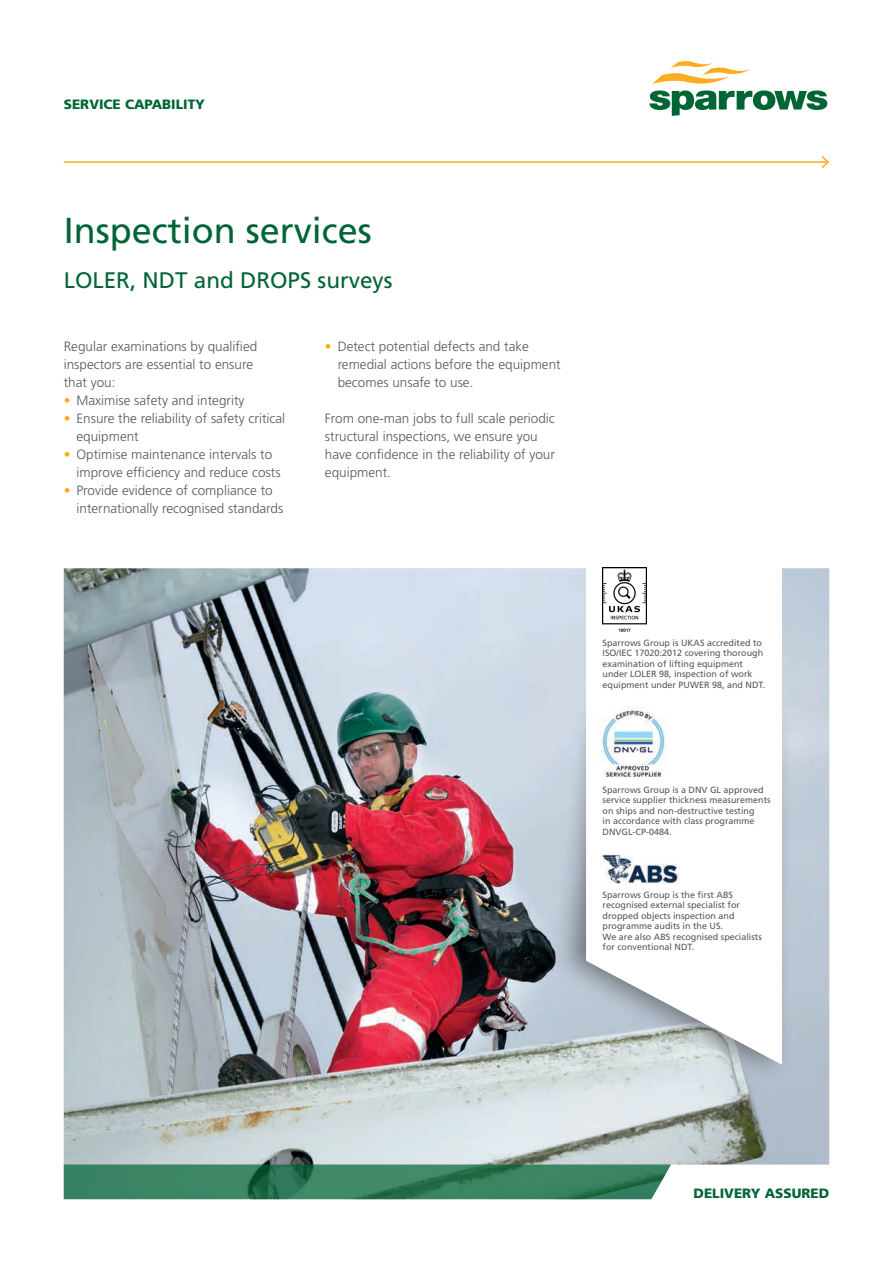
<style>
.page{position:relative;width:893px;height:1263px;background:#fff}
.page>*{position:absolute;margin:0;border:0;box-sizing:border-box;transform-origin:0 0}
.t1{font:36px "Frutiger LT Std";color:#006535}
.t2{font:22.5px "Frutiger LT Std";color:#006535}
.t3{font:300 13.5px/18px "Frutiger LT Std";color:#57585a}
.t4{font:900 13.5px "Frutiger LT Std";color:#006535}
.t5{font:9px/10.5px "Frutiger LT Std";color:#57585a}
.s1{color:#faad1e}
</style>
<div class="page">
<svg style="left:649px;top:61px;width:178px;height:55px"></svg>
<img style="left:64px;top:568px;width:765px;height:597px">
<hr style="left:64px;top:161px;width:764px;height:2px;background:#faad1e">
<svg style="left:820px;top:156px;width:9px;height:12px"></svg>
<svg style="left:64px;top:1164px;width:607px;height:35px;background:#3b8363"></svg>
<div style="left:550px;top:696px;width:243px;height:389px;background:#231f20;opacity:.5"></div>
<svg style="left:586px;top:567px;width:196px;height:497px"></svg>
<img style="left:599px;top:706px;width:70px;height:70px">
<img style="left:601px;top:854px;width:78px;height:30px">
<img style="left:603px;top:568px;width:43px;height:63px">
<p class="t4" style="left:64px;top:96px;width:143px">SERVICE CAPABILITY</p>
<h1 class="t1" style="left:64px;top:209px;width:310px">Inspection services</h1>
<h2 class="t2" style="left:64px;top:267px;width:330px">LOLER, NDT and DROPS surveys</h2>
<p class="t3" style="left:64px;top:338px;width:195px">Regular examinations by qualified inspectors are essential to ensure that you:</p>
<p class="t3" style="left:64px;top:392px;width:182px"><span class="s1">•</span> Maximise safety and integrity</p>
<p class="t3" style="left:77px;top:410px;width:210px;text-indent:-13px"><span class="s1">•</span> Ensure the reliability of safety critical equipment</p>
<p class="t3" style="left:77px;top:446px;width:206px;text-indent:-13px"><span class="s1">•</span> Optimise maintenance intervals to improve efficiency and reduce costs</p>
<p class="t3" style="left:77px;top:482px;width:208px;text-indent:-13px"><span class="s1">•</span> Provide evidence of compliance to internationally recognised standards</p>
<p class="t3" style="left:338px;top:337px;width:225px;text-indent:-13px"><span class="s1">•</span> Detect potential defects and take remedial actions before the equipment becomes unsafe to use.</p>
<p class="t3" style="left:325px;top:409px;width:232px">From one-man jobs to full scale periodic structural inspections, we ensure you have confidence in the reliability of your equipment.</p>
<p class="t5" style="left:603px;top:637px;width:164px">Sparrows Group is UKAS accredited to ISO/IEC 17020:2012 covering thorough examination of lifting equipment under LOLER 98, inspection of work equipment under PUWER 98, and NDT.</p>
<p class="t5" style="left:603px;top:784px;width:170px">Sparrows Group is a DNV GL approved service supplier thickness measurements on ships and non-destructive testing<br>in accordance with class programme DNVGL-CP-0484.</p>
<p class="t5" style="left:603px;top:889px;width:161px">Sparrows Group is the first ABS recognised external specialist for dropped objects inspection and programme audits in the US.<br>We are also ABS recognised specialists for conventional NDT.</p>
<p class="t4" style="left:693px;top:1185px;width:137px">DELIVERY ASSURED</p>
</div>
